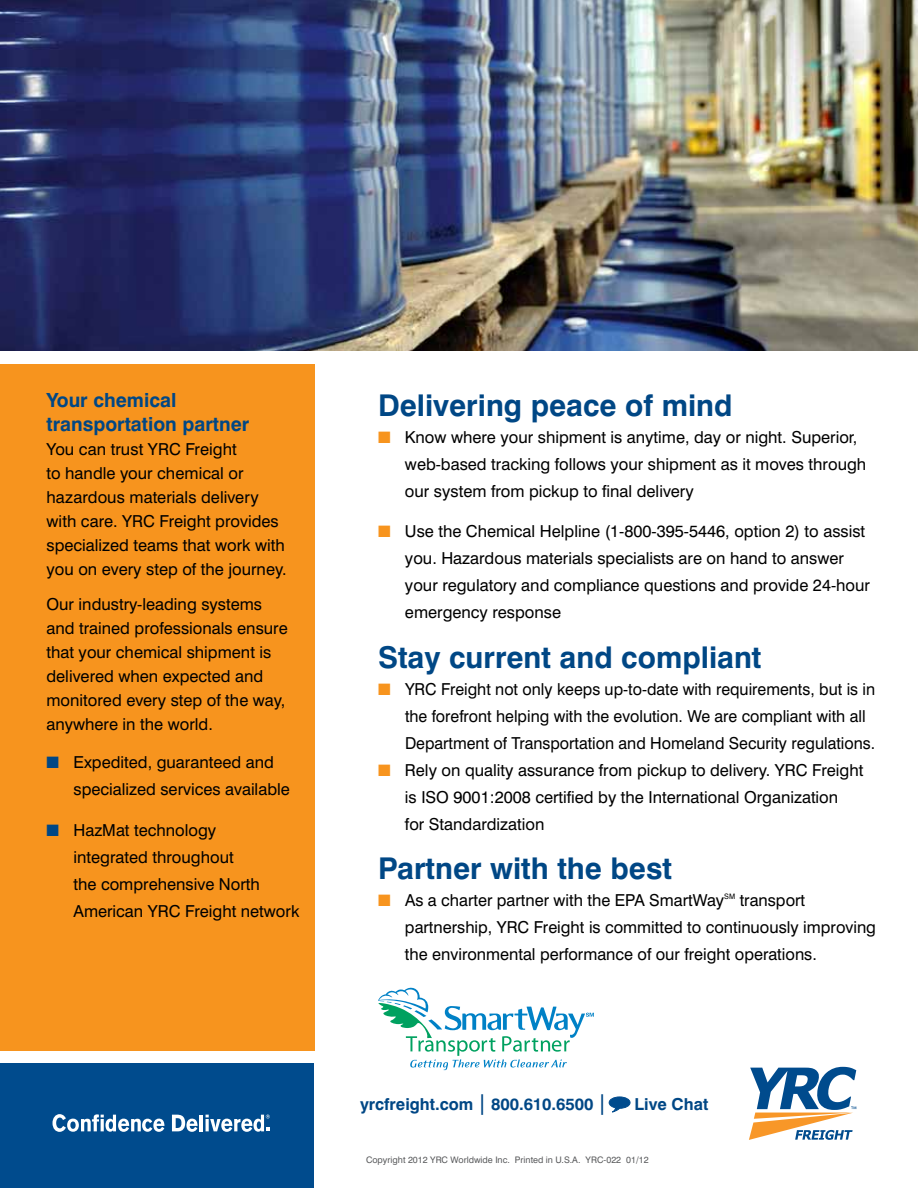
<style>
.page{position:relative;width:918px;height:1188px;background:#fff}
.page>*{position:absolute;margin:0;border:0;box-sizing:border-box;transform-origin:0 0}
.t1{font:700 30px "Swiss 721 BT";color:#004785}
.t2{font:700 19.5px/24px "Swiss 721 BT";color:#004785}
.t3{font:16.5px/27px "Swiss 721 BT";color:#000}
.t4{font:700 16.5px "Swiss 721 BT";color:#004785}
.t5{font:9px "Swiss 721 BT";color:#58595b}
.t6{font:7.5px "Swiss 721 BT";color:#000}
.s1{color:#004785}
.s2{color:#f7941e}
.s3{font-size:20.7px}
</style>
<div class="page">
<div style="left:0;top:1063px;width:314px;height:125px;background:#004b8d"></div>
<svg style="left:609px;top:1097px;width:21px;height:15px"></svg>
<svg style="left:53px;top:1114px;width:111px;height:18px"></svg>
<svg style="left:172px;top:1115px;width:26px;height:17px"></svg>
<hr style="left:199px;top:1115px;width:4px;height:16px;background:#fff">
<svg style="left:206px;top:1115px;width:64px;height:17px"></svg>
<div style="left:0;top:364px;width:314px;height:687px;background:#f7941e"></div>
<svg style="left:378px;top:988px;width:216px;height:82px"></svg>
<img style="left:0;top:0;width:918px;height:351px">
<svg style="left:749px;top:1067px;width:107px;height:73px"></svg>
<p class="t2" style="left:46px;top:388px;width:204px">Your chemical transportation partner</p>
<p class="t3" style="left:46px;top:437px;width:242px;line-height:24px">You can trust YRC Freight<br>to handle your chemical or hazardous materials delivery with care. YRC Freight provides specialized teams that work with you on every step of the journey.</p>
<p class="t3" style="left:46px;top:592px;width:243px;line-height:24px">Our industry-leading systems and trained professionals ensure that your chemical shipment is delivered when expected and monitored every step of the way, anywhere in the world.</p>
<p class="t3" style="left:73px;top:748px;width:218px;text-indent:-27px"><span class="s1">■</span> Expedited, guaranteed and specialized services available</p>
<p class="t3" style="left:73px;top:816px;width:228px;text-indent:-27px"><span class="s1">■</span> HazMat technology<br>integrated throughout<br>the comprehensive North<br>American YRC Freight network</p>
<h1 class="t1" style="left:378px;top:387px;width:356px">Delivering peace of mind</h1>
<p class="t3" style="left:405px;top:423px;width:463px;text-indent:-27px"><span class="s2">■</span> Know where your shipment is anytime, day or night. Superior, web-based tracking follows your shipment as it moves through our system from pickup to final delivery</p>
<p class="t3" style="left:405px;top:518px;width:467px;text-indent:-27px"><span class="s2">■</span> Use the Chemical Helpline (1-800-395-5446, option 2) to assist you. Hazardous materials specialists are on hand to answer your regulatory and compliance questions and provide 24-hour emergency response</p>
<h1 class="t1" style="left:378px;top:639px;width:385px">Stay current and compliant</h1>
<p class="t3" style="left:405px;top:675px;width:472px;text-indent:-27px"><span class="s2">■</span> YRC Freight not only keeps up-to-date with requirements, but is in the forefront helping with the evolution. We are compliant with all<br>Department of Transportation and Homeland Security regulations.</p>
<p class="t3" style="left:405px;top:756px;width:460px;text-indent:-27px"><span class="s2">■</span> Rely on quality assurance from pickup to delivery. YRC Freight is ISO 9001:2008 certified by the International Organization<br>for Standardization</p>
<h1 class="t1" style="left:378px;top:850px;width:295px">Partner with the best</h1>
<p class="t3" style="left:378px;top:887px;width:348px"><span class="s2">■</span> As a charter partner with the EPA SmartWay</p>
<p class="t6" style="left:724px;top:891px;width:12px">SM</p>
<p class="t3" style="left:405px;top:887px;width:473px;text-indent:335px">transport partnership, YRC Freight is committed to continuously improving the environmental performance of our freight operations.</p>
<p class="t4" style="left:360px;top:1094px;width:248px">yrcfreight.com <span class="s3">|</span> 800.610.6500 <span class="s3">|</span></p>
<p class="t4" style="left:635px;top:1094px;width:75px">Live Chat</p>
<p class="t5" style="left:366px;top:1155px;width:284px">Copyright 2012 YRC Worldwide Inc. Printed in U.S.A. YRC-022 01/12</p>
</div>
